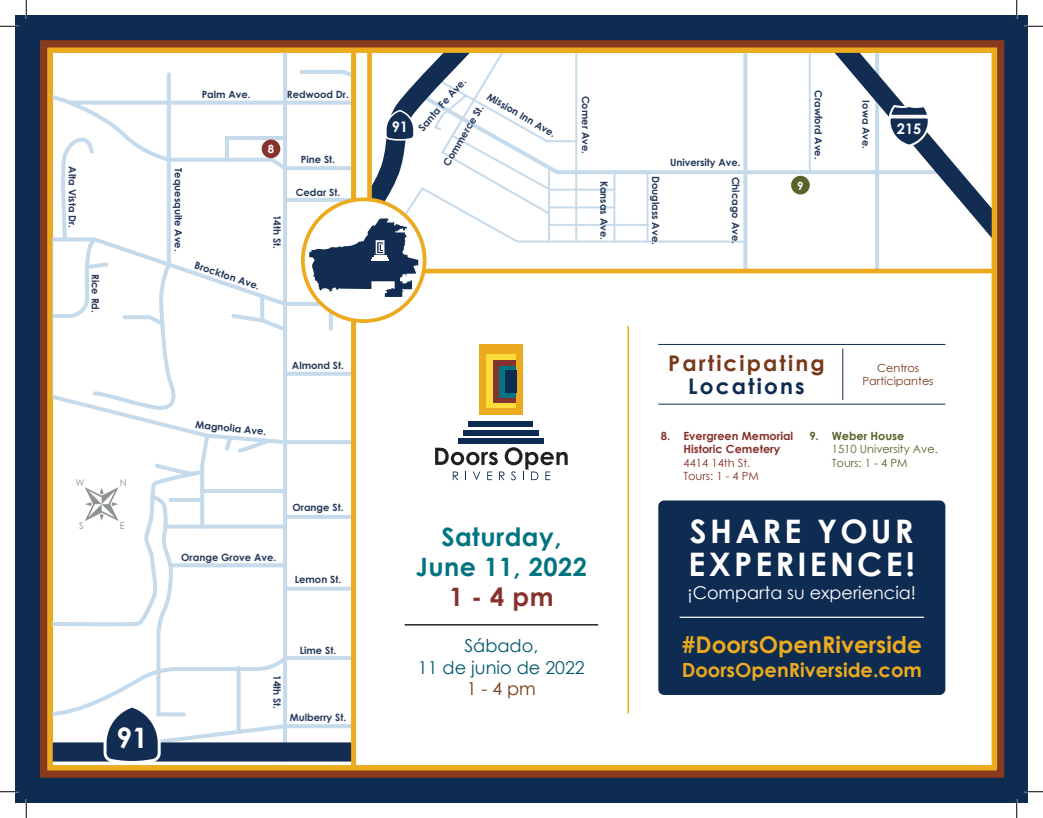
<style>
.page{position:relative;width:1043px;height:818px;background:#fff}
.page>*{position:absolute;margin:0;border:0;box-sizing:border-box;transform-origin:0 0}
.t1{font:700 32.38px/33.4px "Century Gothic";letter-spacing:.1em;color:#fff}
.t2{font:700 28.12px "Century Gothic";color:#fff}
.t3{font:700 25.38px/29.5px "Century Gothic";letter-spacing:.02em;color:#007481;text-align:center}
.t4{font:700 25.38px "Century Gothic";color:#86322d}
.t5{font:700 23.12px "Century Gothic";color:#ecaa1f}
.t6{font:700 21.62px "Century Gothic";letter-spacing:.1em;color:#773919}
.t7{font:700 21.62px "Century Gothic";letter-spacing:.1em;color:#0e2b51}
.t8{font:700 19.5px "Century Gothic";color:#ecaa1f}
.t9{font:17.75px/21.4px "Century Gothic";color:#00586f;text-align:center}
.t10{font:17.75px "Century Gothic";color:#773919}
.t11{font:17.62px "Century Gothic";color:#fff}
.t12{font:700 14.62px "Century Gothic";color:#fff}
.t13{font:700 11.38px "Century Gothic";color:#fff}
.t14{font:700 11.25px/13.5px "Century Gothic";color:#86322d}
.t15{font:11.25px/13.5px "Century Gothic";color:#59622a}
.t16{font:11.25px/13.5px "Century Gothic";color:#86322d}
.t17{font:11.25px/13.5px "Century Gothic";color:#773919;text-align:center}
.t18{font:700 11.25px "Century Gothic";color:#59622a}
.t19{font:700 10px "Century Gothic";color:#25395b}
.t20{font:9.38px "Century Gothic";color:#8f9295}
</style>
<div class="page">
<div style="left:15px;top:15px;width:1013px;height:787px;background:#0e2b51"></div>
<div style="left:40px;top:40px;width:964px;height:737px;border:20px solid #883a1f"></div>
<div style="left:52px;top:49px;width:944px;height:718px;background:#fff"></div>
<svg style="left:53px;top:54px;width:298px;height:606px"></svg>
<svg style="left:53px;top:70px;width:237px;height:632px"></svg>
<svg style="left:297px;top:68px;width:54px;height:25px"></svg>
<svg style="left:236px;top:667px;width:4px;height:35px"></svg>
<svg style="left:53px;top:702px;width:298px;height:62px"></svg>
<div style="left:351px;top:52px;width:5px;height:718px;background:#ecaa1f"></div>
<div style="left:262px;top:139px;width:18px;height:19px;background:#85312c;border-radius:50%"></div>
<hr style="left:875px;top:50px;width:4px;height:221px;background:#c5daeb">
<svg style="left:747px;top:54px;width:243px;height:212px"></svg>
<hr style="left:743px;top:50px;width:4px;height:221px;background:#c5daeb">
<svg style="left:373px;top:54px;width:371px;height:213px"></svg>
<svg style="left:450px;top:54px;width:361px;height:189px"></svg>
<div style="left:367px;top:48px;width:629px;height:225px;border:5px solid #ecaa1f"></div>
<div style="left:791px;top:176px;width:18px;height:18px;background:#59622a;border-radius:50%"></div>
<svg style="left:384px;top:108px;width:31px;height:55px"></svg>
<svg style="left:887px;top:86px;width:44px;height:62px"></svg>
<div style="left:303px;top:199px;width:121px;height:122px;background:#fff;border-radius:50%"></div>
<div style="left:301px;top:197px;width:125px;height:126px;border:4px solid #ecaa1f;border-radius:50%"></div>
<svg style="left:309px;top:218px;width:109px;height:79px"></svg>
<div style="left:47px;top:48px;width:949px;height:722px;border:5px solid #ecaa1f"></div>
<div style="left:658px;top:500px;width:287px;height:195px;background:#0e2b51;border-radius:6px"></div>
<hr style="left:679px;top:616px;width:245px;height:2px;background:#fff">
<hr style="left:842px;top:348px;width:1px;height:52px;background:#0e2b51">
<hr style="left:658px;top:344px;width:287px;height:1px;background:#0e2b51">
<hr style="left:658px;top:404px;width:287px;height:1px;background:#0e2b51">
<div style="left:479px;top:344px;width:44px;height:70px;background:#ecaa1f"></div>
<div style="left:486px;top:354px;width:30px;height:54px;background:#fadd3b"></div>
<div style="left:493px;top:360px;width:23px;height:43px;background:#85332e"></div>
<div style="left:499px;top:366px;width:17px;height:31px;background:#007481"></div>
<div style="left:505px;top:370px;width:11px;height:23px;background:#0e2b51"></div>
<div style="left:458px;top:438px;width:85px;height:5px;background:#0e2b51"></div>
<div style="left:463px;top:429px;width:75px;height:6px;background:#0e2b51"></div>
<div style="left:468px;top:421px;width:65px;height:6px;background:#0e2b51"></div>
<svg style="left:435px;top:447px;width:132px;height:33px"></svg>
<hr style="left:404px;top:624px;width:194px;height:1px;background:#231f20">
<hr style="left:627px;top:326px;width:2px;height:387px;background:#ecaa1f">
<svg style="left:0;top:25px;width:19px;height:2px"></svg>
<svg style="left:1024px;top:25px;width:18px;height:2px"></svg>
<svg style="left:0;top:790px;width:19px;height:2px"></svg>
<svg style="left:1024px;top:790px;width:18px;height:2px"></svg>
<svg style="left:25px;top:0;width:2px;height:19px"></svg>
<svg style="left:25px;top:799px;width:2px;height:19px"></svg>
<svg style="left:1015px;top:0;width:2px;height:19px"></svg>
<svg style="left:1015px;top:799px;width:2px;height:19px"></svg>
<p class="t19" style="left:80px;top:166px;width:63px;rotate:90deg">Alta Vista Dr.</p>
<p class="t19" style="left:103px;top:274px;width:40px;rotate:90deg">Rice Rd.</p>
<p class="t20" style="left:75px;top:476px;width:11px">W</p>
<p class="t20" style="left:120px;top:476px;width:8px">N</p>
<p class="t20" style="left:79px;top:519px;width:6px">S</p>
<p class="t20" style="left:120px;top:519px;width:7px">E</p>
<h2 class="t2" style="left:116px;top:716px;width:33px">91</h2>
<p class="t19" style="left:202px;top:86px;width:51px">Palm Ave.</p>
<p class="t19" style="left:287px;top:86px;width:63px">Redwood Dr.</p>
<p class="t19" style="left:186px;top:168px;width:85px;rotate:90deg">Tequesquite Ave.</p>
<p class="t13" style="left:268px;top:141px;width:8px">8</p>
<p class="t19" style="left:197px;top:258px;width:69px;rotate:18deg">Brockton Ave.</p>
<p class="t19" style="left:285px;top:215px;width:35px;rotate:90deg">14th St.</p>
<p class="t19" style="left:301px;top:152px;width:36px">Pine St.</p>
<p class="t19" style="left:296px;top:184px;width:46px">Cedar St.</p>
<p class="t19" style="left:196px;top:416px;width:72px;rotate:6deg">Magnolia Ave.</p>
<p class="t19" style="left:292px;top:358px;width:53px">Almond St.</p>
<p class="t19" style="left:181px;top:549px;width:97px">Orange Grove Ave.</p>
<p class="t19" style="left:292px;top:499px;width:53px">Orange St.</p>
<p class="t19" style="left:295px;top:572px;width:48px">Lemon St.</p>
<p class="t19" style="left:285px;top:675px;width:35px;rotate:90deg">14th St.</p>
<p class="t19" style="left:300px;top:643px;width:38px">Lime St.</p>
<p class="t19" style="left:290px;top:709px;width:58px">Mulberry St.</p>
<p class="t19" style="left:414px;top:124px;width:68px;rotate:-49deg">Santa Fe Ave.</p>
<p class="t19" style="left:826px;top:90px;width:71px;rotate:90deg">Crawford Ave.</p>
<p class="t19" style="left:491px;top:89px;width:79px;rotate:30deg">Mission Inn Ave.</p>
<p class="t19" style="left:593px;top:96px;width:60px;rotate:90deg">Comer Ave.</p>
<p class="t19" style="left:873px;top:100px;width:50px;rotate:90deg">Iowa Ave.</p>
<p class="t19" style="left:439px;top:161px;width:71px;rotate:-59deg">Commerce St.</p>
<h3 class="t12" style="left:392px;top:116px;width:18px">91</h3>
<h3 class="t12" style="left:896px;top:118px;width:26px">215</h3>
<p class="t19" style="left:670px;top:155px;width:72px">University Ave.</p>
<p class="t19" style="left:611px;top:181px;width:61px;rotate:90deg">Kansas Ave.</p>
<p class="t19" style="left:663px;top:176px;width:70px;rotate:90deg">Douglass Ave.</p>
<p class="t19" style="left:743px;top:177px;width:69px;rotate:90deg">Chicago Ave.</p>
<p class="t13" style="left:797px;top:177px;width:8px">9</p>
<h3 class="t3" style="left:416px;top:521px;width:173px">Saturday,<br>June 11, 2022</h3>
<h3 class="t4" style="left:449px;top:577px;width:106px">1 - 4 pm</h3>
<h3 class="t9" style="left:418px;top:635px;width:168px">Sábado,<br>11 de junio de 2022</h3>
<h3 class="t10" style="left:467px;top:676px;width:71px">1 - 4 pm</h3>
<h3 class="t6" style="left:668px;top:346px;width:158px">Participating</h3>
<h3 class="t7" style="left:688px;top:370px;width:118px">Locations</h3>
<p class="t17" style="left:862px;top:361px;width:73px">Centros<br>Participantes</p>
<p class="t14" style="left:683px;top:428px;width:111px;text-indent:-22px">8. Evergreen Memorial<br>Historic Cemetery</p>
<p class="t16" style="left:683px;top:455px;width:77px">4414 14th St.<br>Tours: 1 - 4 PM</p>
<p class="t18" style="left:809px;top:427px;width:96px">9. Weber House</p>
<p class="t15" style="left:831px;top:442px;width:108px">1510 University Ave.<br>Tours: 1 - 4 PM</p>
<h1 class="t1" style="left:688px;top:513px;width:228px">SHARE YOUR<br>EXPERIENCE!</h1>
<h3 class="t11" style="left:687px;top:580px;width:230px">¡Comparta su experiencia!</h3>
<h3 class="t5" style="left:681px;top:626px;width:242px">#DoorsOpenRiverside</h3>
<h3 class="t8" style="left:681px;top:655px;width:242px">DoorsOpenRiverside.com</h3>
</div>
